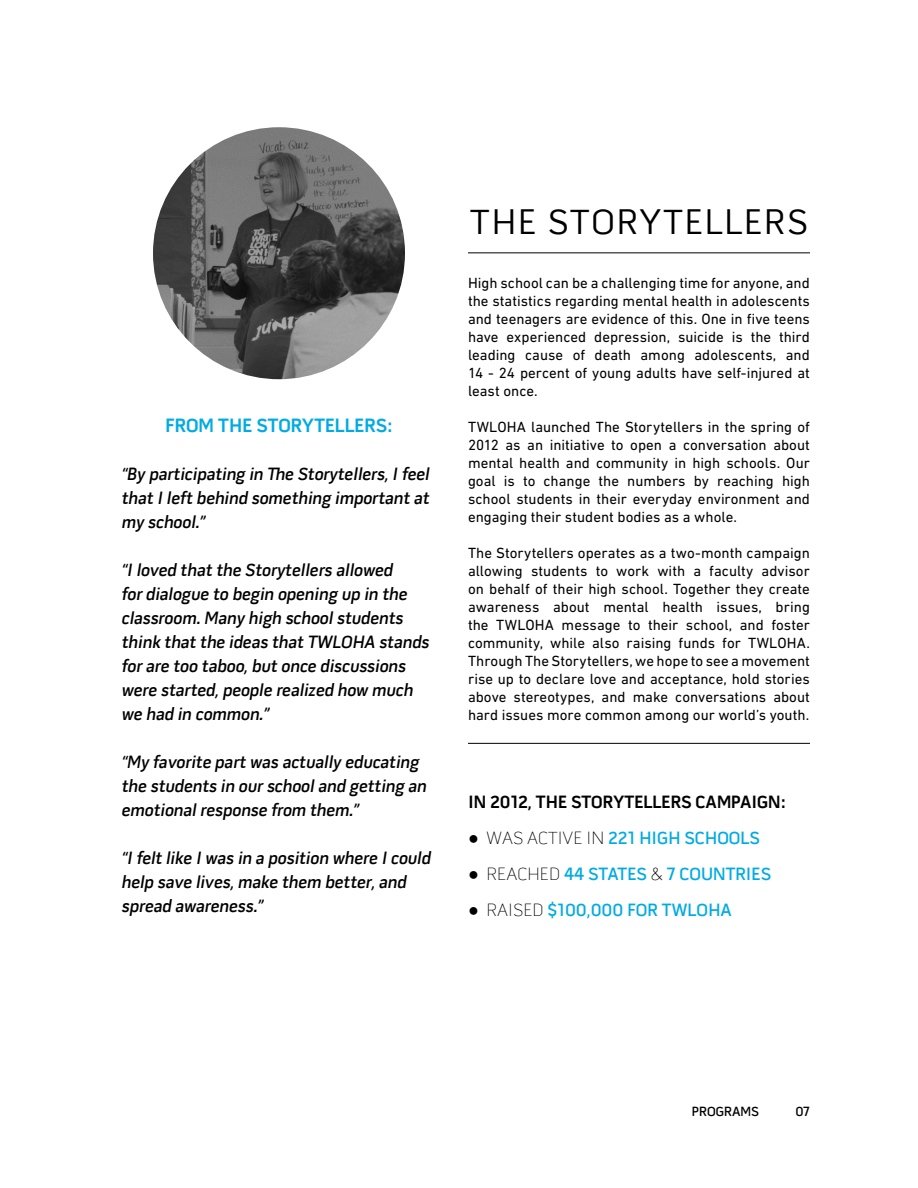
<style>
.page{position:relative;width:918px;height:1188px;background:#fff}
.page>*{position:absolute;margin:0;border:0;box-sizing:border-box;transform-origin:0 0}
.t1{font:36px "Pill Gothic 600 mg";letter-spacing:.05em;color:#000}
.t2{font:700 19.5px "Pill Gothic 600 mg";color:#00abe3}
.t3{font:18px/24px "Pill Gothic 600 mg Semibd Obq";color:#000}
.t4{font:600 18px "Pill Gothic 600 mg";color:#00abe3}
.t5{font:700 18px "Pill Gothic 600 mg";color:#000}
.t6{font:15px/18px "DIN Next LT Pro";color:#000;text-align:justify}
.t7{font:600 13.5px "Pill Gothic 600 mg";color:#000}
.s1{font-family:"Arial";font-weight:900;color:#000}
.s2{font-weight:100;color:#000}
</style>
<div class="page">
<hr style="left:468px;top:252px;width:342px;height:1px;background:#000">
<hr style="left:468px;top:743px;width:342px;height:1px;background:#000">
<img style="left:153px;top:127px;width:252px;height:252px;border-radius:126px">
<h2 class="t2" style="left:166px;top:413px;width:228px">FROM THE STORYTELLERS:</h2>
<p class="t3" style="left:122px;top:462px;width:309px;text-align:justify">“By participating in The Storytellers, I feel that I left behind something important at my school.”</p>
<p class="t3" style="left:122px;top:558px;width:309px">“I loved that the Storytellers allowed<br>for dialogue to begin opening up in the classroom. Many high school students think that the ideas that TWLOHA stands for are too taboo, but once discussions were started, people realized how much we had in common.”</p>
<p class="t3" style="left:122px;top:750px;width:306px">“My favorite part was actually educating the students in our school and getting an emotional response from them.”</p>
<p class="t3" style="left:122px;top:846px;width:311px">“I felt like I was in a position where I could help save lives, make them better, and spread awareness.”</p>
<h1 class="t1" style="left:470px;top:201px;width:339px">THE STORYTELLERS</h1>
<p class="t6" style="left:468px;top:274px;width:343px">High school can be a challenging time for anyone, and the statistics regarding mental health in adolescents and teenagers are evidence of this. One in five teens have experienced depression, suicide is the third leading cause of death among adolescents, and 14 - 24 percent of young adults have self-injured at least once.</p>
<p class="t6" style="left:468px;top:418px;width:343px">TWLOHA launched The Storytellers in the spring of 2012 as an initiative to open a conversation about mental health and community in high schools. Our goal is to change the numbers by reaching high school students in their everyday environment and engaging their student bodies as a whole.</p>
<p class="t6" style="left:468px;top:544px;width:343px">The Storytellers operates as a two-month campaign allowing students to work with a faculty advisor on behalf of their high school. Together they create awareness about mental health issues, bring the TWLOHA message to their school, and foster community, while also raising funds for TWLOHA.<br>Through The Storytellers, we hope to see a movement rise up to declare love and acceptance, hold stories above stereotypes, and make conversations about hard issues more common among our world’s youth.</p>
<p class="t5" style="left:468px;top:791px;width:319px">IN 2012, THE STORYTELLERS CAMPAIGN:</p>
<p class="t4" style="left:468px;top:827px;width:293px"><span class="s1">●</span> <span class="s2">WAS ACTIVE IN</span> 221 HIGH SCHOOLS</p>
<p class="t4" style="left:468px;top:863px;width:305px"><span class="s1">●</span> <span class="s2">REACHED</span> 44 STATES <span class="s2">&amp;</span> 7 COUNTRIES</p>
<p class="t4" style="left:468px;top:899px;width:265px"><span class="s1">●</span> <span class="s2">RAISED</span> $100,000 FOR TWLOHA</p>
<p class="t7" style="left:692px;top:1103px;width:69px">PROGRAMS</p>
<p class="t7" style="left:795px;top:1103px;width:16px">07</p>
</div>
